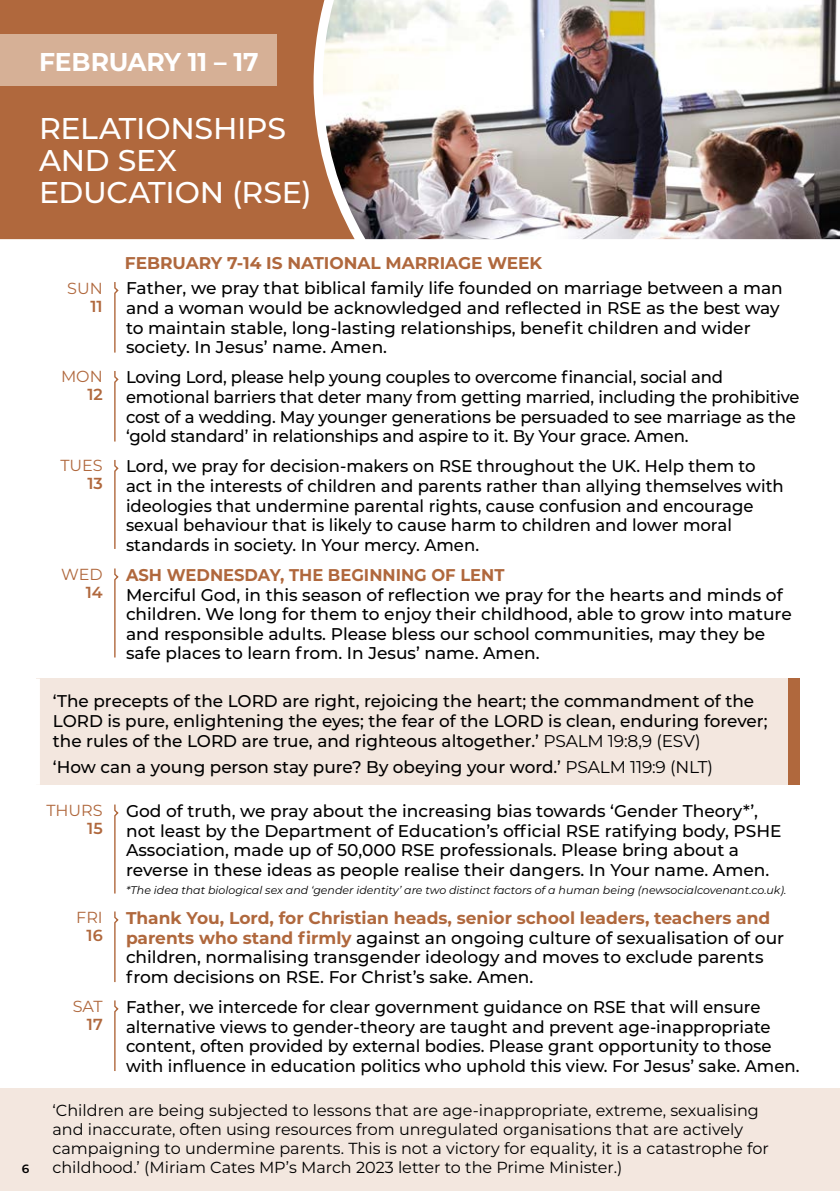
<style>
.page{position:relative;width:840px;height:1191px;background:#fff}
.page>*{position:absolute;margin:0;border:0;box-sizing:border-box;transform-origin:0 0}
.t1{font:500 30px/32px "Montserrat";letter-spacing:-.01em;color:#fff}
.t2{font:700 25.8px "Montserrat";letter-spacing:-.005em;color:#fff}
.t3{font:500 17px/19.6px "Montserrat";color:#000}
.t4{font:700 17px "Montserrat";color:#b0683d}
.t5{font:700 17px "Montserrat";color:#b0683d;scale:.96 1}
.t6{font:16px/19.2px "Montserrat";color:#000}
.t7{font:16px "Montserrat";color:#b0683d}
.t8{font:600 16px "Montserrat";color:#b0683d}
.t9{font:600 12px "Montserrat";color:#000}
.t10{font:italic 11px "Montserrat";color:#000}
.s1{font-weight:400}
.s2{font-weight:700;color:#b0683d}
</style>
<div class="page">
<div style="left:0;top:0;width:322px;height:239px;background:#b0683d"></div>
<div style="left:0;top:34px;width:276px;height:52px;background:#d6b096"></div>
<div style="left:0;top:1089px;width:839px;height:102px;background:#f3e7df"></div>
<div style="left:36px;top:678px;width:752px;height:106px;background:#f3e7df"></div>
<div style="left:788px;top:678px;width:11px;height:106px;background:#b0683d"></div>
<div style="left:32px;top:678px;width:8px;height:106px;background:#fff"></div>
<svg style="left:114px;top:282px;width:5px;height:71px"></svg>
<svg style="left:114px;top:371px;width:5px;height:71px"></svg>
<svg style="left:114px;top:460px;width:5px;height:89px"></svg>
<svg style="left:114px;top:568px;width:5px;height:90px"></svg>
<svg style="left:114px;top:804px;width:5px;height:90px"></svg>
<svg style="left:114px;top:911px;width:5px;height:72px"></svg>
<svg style="left:114px;top:1000px;width:5px;height:71px"></svg>
<img style="left:322px;top:0;width:517px;height:239px">
<h2 class="t2" style="left:39px;top:43px;width:221px">FEBRUARY 11 – 17</h2>
<h1 class="t1" style="left:39px;top:111px;width:274px">RELATIONSHIPS<br>AND SEX<br>EDUCATION (RSE)</h1>
<p class="t9" style="left:22px;top:1160px;width:9px">6</p>
<p class="t4" style="left:125px;top:250px;width:418px">FEBRUARY 7-14 IS NATIONAL MARRIAGE WEEK</p>
<p class="t7" style="left:67px;top:277px;width:37px">SUN</p>
<p class="t8" style="left:90px;top:294px;width:14px">11</p>
<p class="t3" style="left:126px;top:278px;width:658px">Father, we pray that biblical family life founded on marriage between a man and a woman would be acknowledged and reflected in RSE as the best way to maintain stable, long-lasting relationships, benefit children and wider society. In Jesus’ name. Amen.</p>
<p class="t7" style="left:61px;top:366px;width:43px">MON</p>
<p class="t8" style="left:87px;top:383px;width:17px">12</p>
<p class="t3" style="left:126px;top:367px;width:674px">Loving Lord, please help young couples to overcome financial, social and emotional barriers that deter many from getting married, including the prohibitive cost of a wedding. May younger generations be persuaded to see marriage as the ‘gold standard’ in relationships and aspire to it. By Your grace. Amen.</p>
<p class="t7" style="left:60px;top:455px;width:44px">TUES</p>
<p class="t8" style="left:87px;top:472px;width:17px">13</p>
<p class="t3" style="left:126px;top:456px;width:659px">Lord, we pray for decision-makers on RSE throughout the UK. Help them to act in the interests of children and parents rather than allying themselves with ideologies that undermine parental rights, cause confusion and encourage sexual behaviour that is likely to cause harm to children and lower moral standards in society. In Your mercy. Amen.</p>
<p class="t7" style="left:61px;top:563px;width:43px">WED</p>
<p class="t8" style="left:86px;top:581px;width:18px">14</p>
<p class="t5" style="left:126px;top:562px;width:395px">ASH WEDNESDAY, THE BEGINNING OF LENT</p>
<p class="t3" style="left:126px;top:584px;width:667px">Merciful God, in this season of reflection we pray for the hearts and minds of children. We long for them to enjoy their childhood, able to grow into mature and responsible adults. Please bless our school communities, may they be safe places to learn from. In Jesus’ name. Amen.</p>
<p class="t3" style="left:53px;top:689px;width:715px;line-height:20.4px">‘The precepts of the LORD are right, rejoicing the heart; the commandment of the<br>LORD is pure, enlightening the eyes; the fear of the LORD is clean, enduring forever; the rules of the LORD are true, and righteous altogether.’ <span class="s1">PSALM 19:8,9 (ESV)</span></p>
<p class="t3" style="left:53px;top:757px;width:661px">‘How can a young person stay pure? By obeying your word.’ <span class="s1">PSALM 119:9 (NLT)</span></p>
<p class="t7" style="left:46px;top:799px;width:58px">THURS</p>
<p class="t8" style="left:87px;top:817px;width:17px">15</p>
<p class="t3" style="left:126px;top:800px;width:656px">God of truth, we pray about the increasing bias towards ‘Gender Theory*’, not least by the Department of Education’s official RSE ratifying body, PSHE Association, made up of 50,000 RSE professionals. Please bring about a reverse in these ideas as people realise their dangers. In Your name. Amen.</p>
<p class="t10" style="left:126px;top:882px;width:661px">*The idea that biological sex and ‘gender identity’ are two distinct factors of a human being (newsocialcovenant.co.uk).</p>
<p class="t7" style="left:76px;top:906px;width:28px">FRI</p>
<p class="t8" style="left:87px;top:924px;width:18px">16</p>
<p class="t7" style="left:73px;top:995px;width:31px">SAT</p>
<p class="t8" style="left:87px;top:1013px;width:17px">17</p>
<p class="t3" style="left:126px;top:907px;width:659px"><span class="s2">Thank You, Lord, for Christian heads, senior school leaders, teachers and parents who stand firmly</span> against an ongoing culture of sexualisation of our children, normalising transgender ideology and moves to exclude parents from decisions on RSE. For Christ’s sake. Amen.</p>
<p class="t3" style="left:126px;top:996px;width:674px">Father, we intercede for clear government guidance on RSE that will ensure alternative views to gender-theory are taught and prevent age-inappropriate content, often provided by external bodies. Please grant opportunity to those with influence in education politics who uphold this view. For Jesus’ sake. Amen.</p>
<p class="t6" style="left:52px;top:1100px;width:717px">‘Children are being subjected to lessons that are age-inappropriate, extreme, sexualising and inaccurate, often using resources from unregulated organisations that are actively campaigning to undermine parents. This is not a victory for equality, it is a catastrophe for childhood.’ (Miriam Cates MP’s March 2023 letter to the Prime Minister.)</p>
</div>
